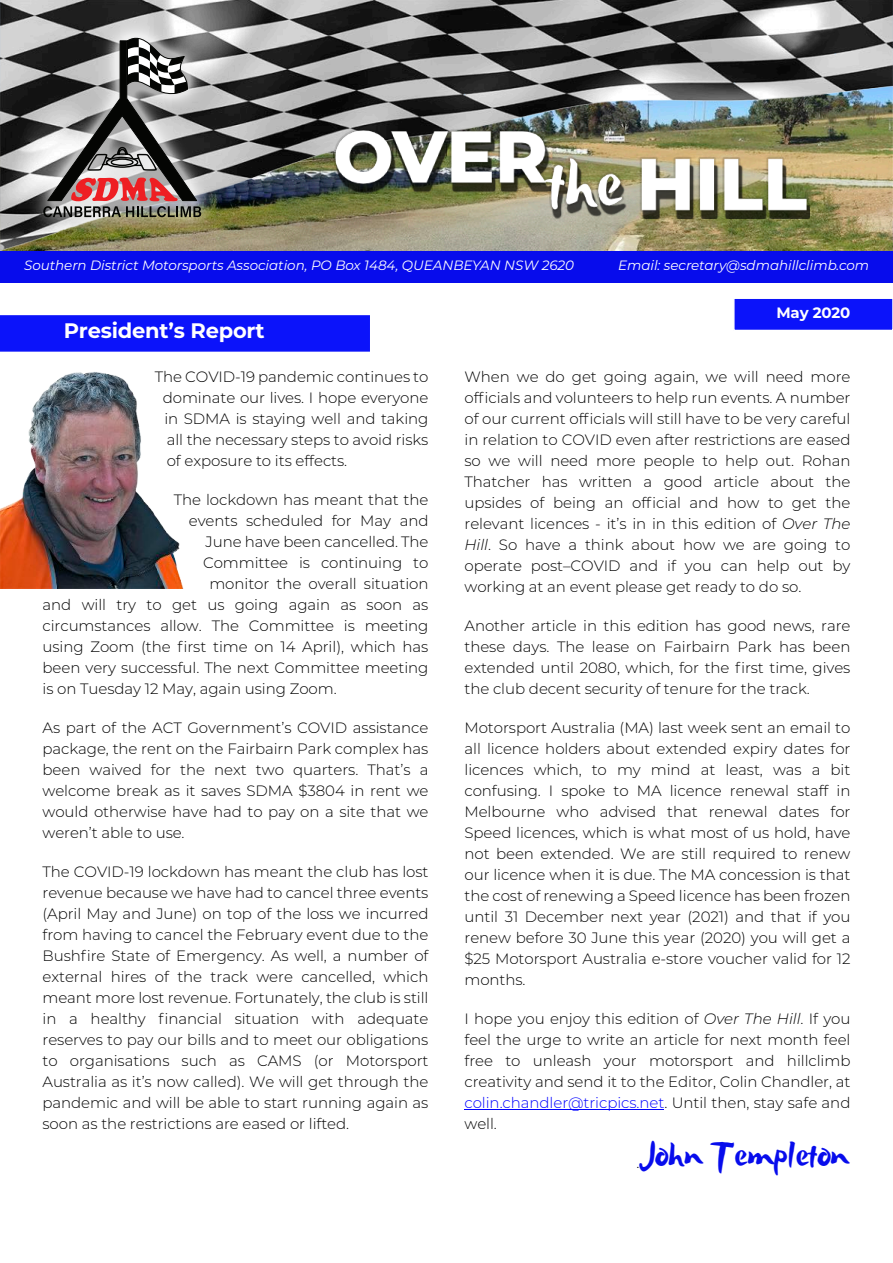
<style>
.page{position:relative;width:893px;height:1263px;background:#fff}
.page>*{position:absolute;margin:0;border:0;box-sizing:border-box;transform-origin:0 0}
.t1{font:36px "Beach Resort";color:#070cec}
.t2{font:700 21px "Montserrat";letter-spacing:-.01em;color:#fff}
.t3{font:300 15px/21px "Montserrat";letter-spacing:-.005em;color:#000;text-align:justify}
.t4{font:700 15px "Montserrat";letter-spacing:-.005em;color:#fff}
.t5{font:italic 13.5px "Montserrat";letter-spacing:-.005em;color:#fff}
.s1{font-style:italic}
.s2{color:#00f}
</style>
<div class="page">
<img style="left:0;top:372px;width:183px;height:216px">
<div style="left:0;top:221px;width:893px;height:62px;background:#070cec"></div>
<img style="left:0;top:0;width:893px;height:251px">
<img style="left:24px;top:17px;width:196px;height:221px">
<svg style="left:43px;top:38px;width:158px;height:179px;background:#847a7a"></svg>
<img style="left:333px;top:129px;width:477px;height:89px">
<div style="left:733px;top:297px;width:160px;height:34px;background:#0b13fa;border:2px solid #fff"></div>
<div style="left:0;top:315px;width:370px;height:37px;background:#0b13fa"></div>
<hr style="left:464px;top:1109px;width:200px;height:1px;background:#00f">
<p class="t5" style="left:24px;top:257px;width:551px">Southern District Motorsports Association, PO Box 1484, QUEANBEYAN NSW 2620</p>
<p class="t5" style="left:618px;top:257px;width:253px">Email: secretary@sdmahillclimb.com</p>
<p class="t4" style="left:776px;top:303px;width:76px">May 2020</p>
<h2 class="t2" style="left:64px;top:318px;width:202px">President’s Report</h2>
<p class="t3" style="left:163px;top:366px;width:267px;text-indent:-8px">The COVID-19 pandemic continues to dominate our lives. I hope everyone in SDMA is staying well and taking all the necessary steps to avoid risks of exposure to its effects.</p>
<p class="t3" style="left:174px;top:489px;width:256px">The lockdown has meant that the</p>
<p class="t3" style="left:189px;top:510px;width:241px">events scheduled for May and</p>
<p class="t3" style="left:205px;top:531px;width:225px">June have been cancelled. The</p>
<p class="t3" style="left:203px;top:552px;width:227px">Committee is continuing to</p>
<p class="t3" style="left:209px;top:573px;width:221px">monitor the overall situation</p>
<p class="t3" style="left:43px;top:594px;width:387px">and will try to get us going again as soon as</p>
<p class="t3" style="left:43px;top:615px;width:387px">circumstances allow. The Committee is meeting</p>
<p class="t3" style="left:43px;top:636px;width:387px">using Zoom (the first time on 14 April), which has</p>
<p class="t3" style="left:43px;top:657px;width:387px">been very successful. The next Committee meeting</p>
<p class="t3" style="left:43px;top:678px;width:296px">is on Tuesday 12 May, again using Zoom.</p>
<p class="t3" style="left:43px;top:717px;width:387px">As part of the ACT Government’s COVID assistance package, the rent on the Fairbairn Park complex has been waived for the next two quarters. That’s a welcome break as it saves SDMA $3804 in rent we would otherwise have had to pay on a site that we weren’t able to use.</p>
<p class="t3" style="left:43px;top:861px;width:387px">The COVID-19 lockdown has meant the club has lost revenue because we have had to cancel three events (April May and June) on top of the loss we incurred from having to cancel the February event due to the Bushfire State of Emergency. As well, a number of external hires of the track were cancelled, which meant more lost revenue. Fortunately, the club is still in a healthy financial situation with adequate reserves to pay our bills and to meet our obligations to organisations such as CAMS (or Motorsport Australia as it’s now called). We will get through the pandemic and will be able to start running again as soon as the restrictions are eased or lifted.</p>
<p class="t3" style="left:464px;top:366px;width:387px">When we do get going again, we will need more officials and volunteers to help run events. A number of our current officials will still have to be very careful in relation to COVID even after restrictions are eased so we will need more people to help out. Rohan Thatcher has written a good article about the upsides of being an official and how to get the relevant licences - it’s in in this edition of <span class="s1">Over The Hill</span>. So have a think about how we are going to operate post–COVID and if you can help out by working at an event please get ready to do so.</p>
<p class="t3" style="left:464px;top:615px;width:387px">Another article in this edition has good news, rare these days. The lease on Fairbairn Park has been extended until 2080, which, for the first time, gives the club decent security of tenure for the track.</p>
<p class="t3" style="left:464px;top:717px;width:387px">Motorsport Australia (MA) last week sent an email to all licence holders about extended expiry dates for licences which, to my mind at least, was a bit confusing. I spoke to MA licence renewal staff in Melbourne who advised that renewal dates for Speed licences, which is what most of us hold, have not been extended. We are still required to renew our licence when it is due. The MA concession is that the cost of renewing a Speed licence has been frozen until 31 December next year (2021) and that if you renew before 30 June this year (2020) you will get a $25 Motorsport Australia e-store voucher valid for 12 months.</p>
<p class="t3" style="left:464px;top:1008px;width:387px">I hope you enjoy this edition of <span class="s1">Over The Hill</span>. If you feel the urge to write an article for next month feel free to unleash your motorsport and hillclimb creativity and send it to the Editor, Colin Chandler, at <span class="s2">colin.chandler@tricpics.net</span>. Until then, stay safe and well.</p>
<p class="t3" style="left:636px;top:1152px;width:4px">.</p>
<h1 class="t1" style="left:639px;top:1142px;width:213px">John Templeton</h1>
</div>
